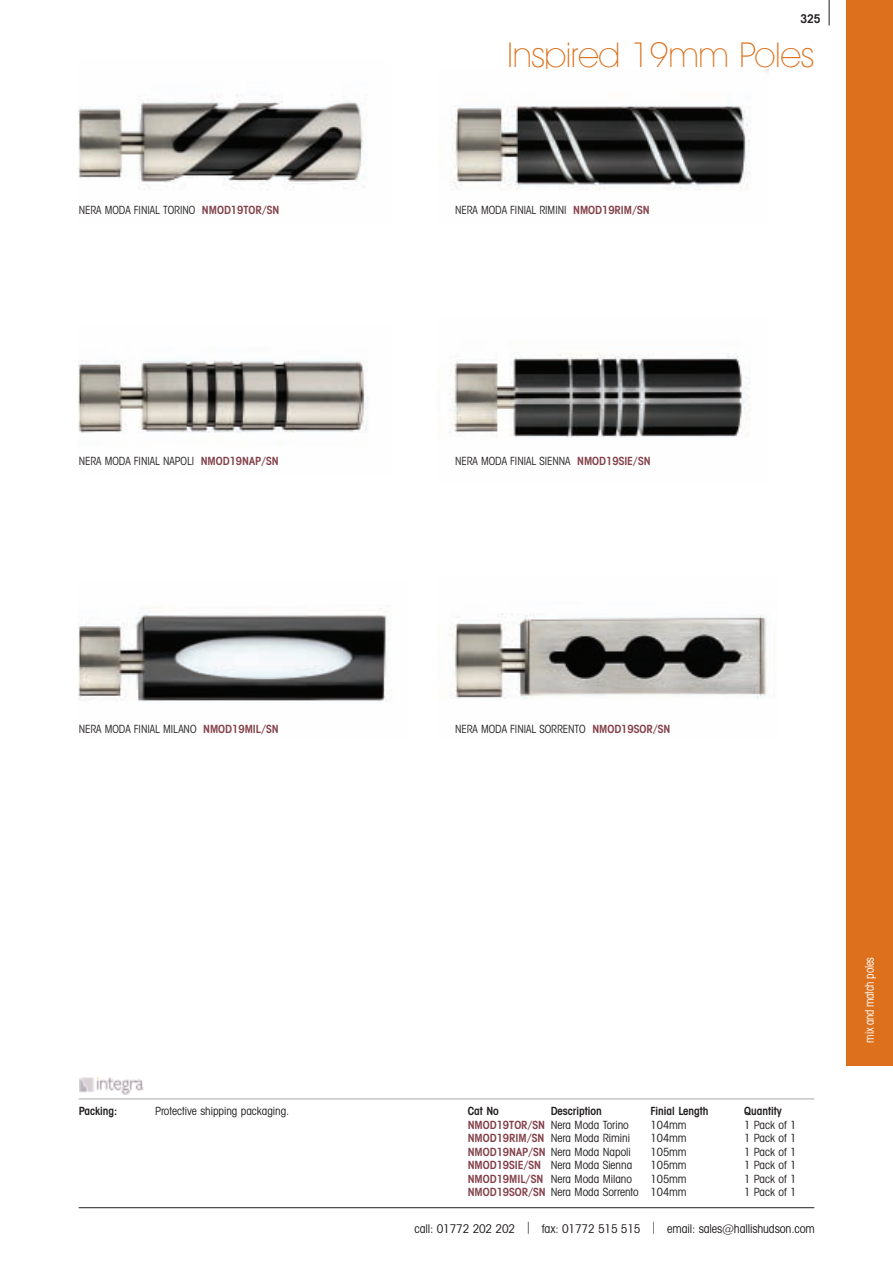
<style>
.page{position:relative;width:893px;height:1263px;background:#fff}
.page>*{position:absolute;margin:0;border:0;box-sizing:border-box;transform-origin:0 0}
.t1{font:200 34.5px "Avant Garde IT Cby BT";letter-spacing:-.01em;color:#dd701c}
.t2{font:condensed 12px "Avant Garde IT Cby BT";letter-spacing:-.01em;color:#231f20}
.t3{font:condensed 12px "Avant Garde IT Cby BT";letter-spacing:-.02em;color:#fff;scale:.9 1}
.t4{font:600 condensed 12px "Avant Garde IT Cby BT";color:#231f20}
.t5{font:condensed 11.25px "Avant Garde IT Cby BT";color:#231f20}
.t6{font:condensed 11.25px "Avant Garde IT Cby BT";color:#231f20;scale:.95 1}
.t7{font:600 condensed 11.25px "Avant Garde IT Cby BT";color:#231f20}
.s1{font-weight:600;color:#83404a}
</style>
<div class="page">
<svg style="left:829px;top:0;width:1px;height:26px"></svg>
<hr style="left:79px;top:1207px;width:735px;height:1px;background:#231f20">
<img style="left:79px;top:94px;width:288px;height:96px">
<img style="left:79px;top:360px;width:289px;height:73px">
<img style="left:79px;top:608px;width:312px;height:94px">
<img style="left:452px;top:69px;width:316px;height:121px">
<img style="left:449px;top:353px;width:301px;height:85px">
<img style="left:451px;top:613px;width:316px;height:86px">
<hr style="left:79px;top:1099px;width:735px;height:1px;background:#a8a9ad">
<img style="left:79px;top:1077px;width:65px;height:18px">
<div style="left:846px;top:0;width:47px;height:1065px;background:#dd701c"></div>
<p class="t4" style="left:800px;top:15px;width:22px">325</p>
<h1 class="t1" style="left:507px;top:43px;width:309px">Inspired 19mm Poles</h1>
<p class="t6" style="left:79px;top:206px;width:213px">NERA MODA FINIAL TORINO <span class="s1">NMOD19TOR/SN</span></p>
<p class="t6" style="left:455px;top:206px;width:206px">NERA MODA FINIAL RIMINI <span class="s1">NMOD19RIM/SN</span></p>
<p class="t6" style="left:79px;top:457px;width:212px">NERA MODA FINIAL NAPOLI <span class="s1">NMOD19NAP/SN</span></p>
<p class="t6" style="left:455px;top:457px;width:207px">NERA MODA FINIAL SIENNA <span class="s1">NMOD19SIE/SN</span></p>
<p class="t6" style="left:79px;top:725px;width:212px">NERA MODA FINIAL MILANO <span class="s1">NMOD19MIL/SN</span></p>
<p class="t6" style="left:455px;top:725px;width:228px">NERA MODA FINIAL SORRENTO <span class="s1">NMOD19SOR/SN</span></p>
<p class="t7" style="left:79px;top:1107px;width:40px">Packing:</p>
<p class="t5" style="left:155px;top:1107px;width:136px">Protective shipping packaging.</p>
<p class="t7" style="left:468px;top:1107px;width:33px">Cat No</p>
<p class="t7" style="left:551px;top:1107px;width:53px">Description</p>
<p class="t7" style="left:651px;top:1107px;width:59px">Finial Length</p>
<p class="t7" style="left:744px;top:1107px;width:39px">Quantity</p>
<p class="t5" style="left:468px;top:1121px;width:163px"><span class="s1">NMOD19TOR/SN</span> Nera Moda Torino</p>
<p class="t5" style="left:651px;top:1121px;width:38px">104mm</p>
<p class="t5" style="left:744px;top:1121px;width:54px">1 Pack of 1</p>
<p class="t5" style="left:468px;top:1134px;width:164px"><span class="s1">NMOD19RIM/SN</span> Nera Moda Rimini</p>
<p class="t5" style="left:651px;top:1134px;width:38px">104mm</p>
<p class="t5" style="left:744px;top:1134px;width:54px">1 Pack of 1</p>
<p class="t5" style="left:468px;top:1148px;width:164px"><span class="s1">NMOD19NAP/SN</span> Nera Moda Napoli</p>
<p class="t5" style="left:651px;top:1148px;width:38px">105mm</p>
<p class="t5" style="left:744px;top:1148px;width:54px">1 Pack of 1</p>
<p class="t5" style="left:468px;top:1161px;width:166px"><span class="s1">NMOD19SIE/SN</span> Nera Moda Sienna</p>
<p class="t5" style="left:651px;top:1161px;width:38px">105mm</p>
<p class="t5" style="left:744px;top:1161px;width:54px">1 Pack of 1</p>
<p class="t5" style="left:468px;top:1175px;width:166px"><span class="s1">NMOD19MIL/SN</span> Nera Moda Milano</p>
<p class="t5" style="left:651px;top:1175px;width:38px">105mm</p>
<p class="t5" style="left:744px;top:1175px;width:54px">1 Pack of 1</p>
<p class="t5" style="left:468px;top:1188px;width:220px"><span class="s1">NMOD19SOR/SN</span> Nera Moda Sorrento 104mm</p>
<p class="t5" style="left:744px;top:1188px;width:54px">1 Pack of 1</p>
<p class="t2" style="left:415px;top:1224px;width:402px">call: 01772 202 202 | fax: 01772 515 515 | email: sales@hallishudson.com</p>
<p class="t3" style="left:865px;top:1042px;width:96px;rotate:-90deg">mix and match poles</p>
</div>
